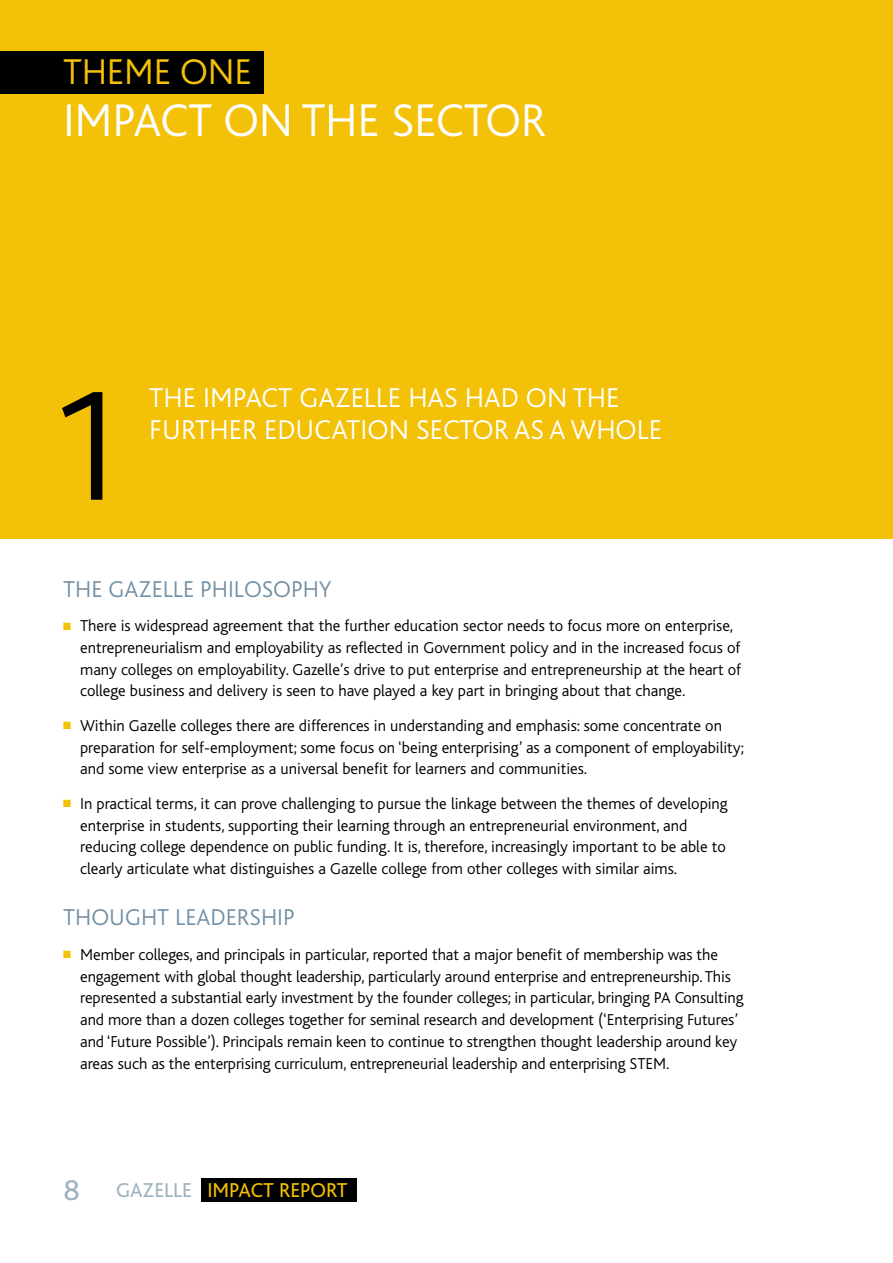
<style>
.page{position:relative;width:893px;height:1263px;background:#fff}
.page>*{position:absolute;margin:0;border:0;box-sizing:border-box;transform-origin:0 0}
.t1{font:300 162px "Bliss";color:#000}
.t2{font:300 48px "Bliss";letter-spacing:-.005em;color:#fff}
.t3{font:300 37.5px "Bliss";letter-spacing:-.005em;color:#f3c108}
.t4{font:300 28.5px/31.5px "Bliss";color:#fff}
.t5{font:300 24px "Bliss";color:#7390a4}
.t6{font:21px "Bliss";color:#f3c108}
.t7{font:300 16.5px/21.8px "Bliss";color:#000}
.s1{color:#f3c108}
.s2{font-size:30px;color:#9eb3be}
.s3{color:#9eb3be}
</style>
<div class="page">
<div style="left:201px;top:1178px;width:156px;height:24px;background:#000"></div>
<div style="left:0;top:0;width:893px;height:539px;background:#f3c108"></div>
<div style="left:0;top:51px;width:264px;height:43px;background:#000"></div>
<h3 class="t3" style="left:63px;top:52px;width:190px">THEME ONE</h3>
<h2 class="t2" style="left:63px;top:95px;width:485px">IMPACT ON THE SECTOR</h2>
<h1 class="t1" style="left:44px;top:361px;width:85px">1</h1>
<h3 class="t4" style="left:149px;top:383px;width:514px">THE IMPACT GAZELLE HAS HAD ON THE<br>FURTHER EDUCATION SECTOR AS A WHOLE</h3>
<h3 class="t5" style="left:63px;top:576px;width:270px">THE GAZELLE PHILOSOPHY</h3>
<p class="t7" style="left:80px;top:615px;width:663px;text-indent:-17px"><span class="s1">■</span> There is widespread agreement that the further education sector needs to focus more on enterprise, entrepreneurialism and employability as reflected in Government policy and in the increased focus of many colleges on employability. Gazelle’s drive to put enterprise and entrepreneurship at the heart of college business and delivery is seen to have played a key part in bringing about that change.</p>
<p class="t7" style="left:80px;top:715px;width:665px;text-indent:-17px"><span class="s1">■</span> Within Gazelle colleges there are differences in understanding and emphasis: some concentrate on preparation for self-employment; some focus on ‘being enterprising’ as a component of employability; and some view enterprise as a universal benefit for learners and communities.</p>
<p class="t7" style="left:80px;top:793px;width:649px;text-indent:-17px"><span class="s1">■</span> In practical terms, it can prove challenging to pursue the linkage between the themes of developing enterprise in students, supporting their learning through an entrepreneurial environment, and reducing college dependence on public funding. It is, therefore, increasingly important to be able to clearly articulate what distinguishes a Gazelle college from other colleges with similar aims.</p>
<h3 class="t5" style="left:63px;top:905px;width:233px">THOUGHT LEADERSHIP</h3>
<p class="t7" style="left:80px;top:944px;width:665px;text-indent:-17px"><span class="s1">■</span> Member colleges, and principals in particular, reported that a major benefit of membership was the engagement with global thought leadership, particularly around enterprise and entrepreneurship. This represented a substantial early investment by the founder colleges; in particular, bringing PA Consulting and more than a dozen colleges together for seminal research and development (‘Enterprising Futures’ and ‘Future Possible’). Principals remain keen to continue to strengthen thought leadership around key areas such as the enterprising curriculum, entrepreneurial leadership and enterprising STEM.</p>
<p class="t6" style="left:64px;top:1178px;width:285px"><span class="s2">8</span> <span class="s3">GAZELLE</span> IMPACT REPORT</p>
</div>
